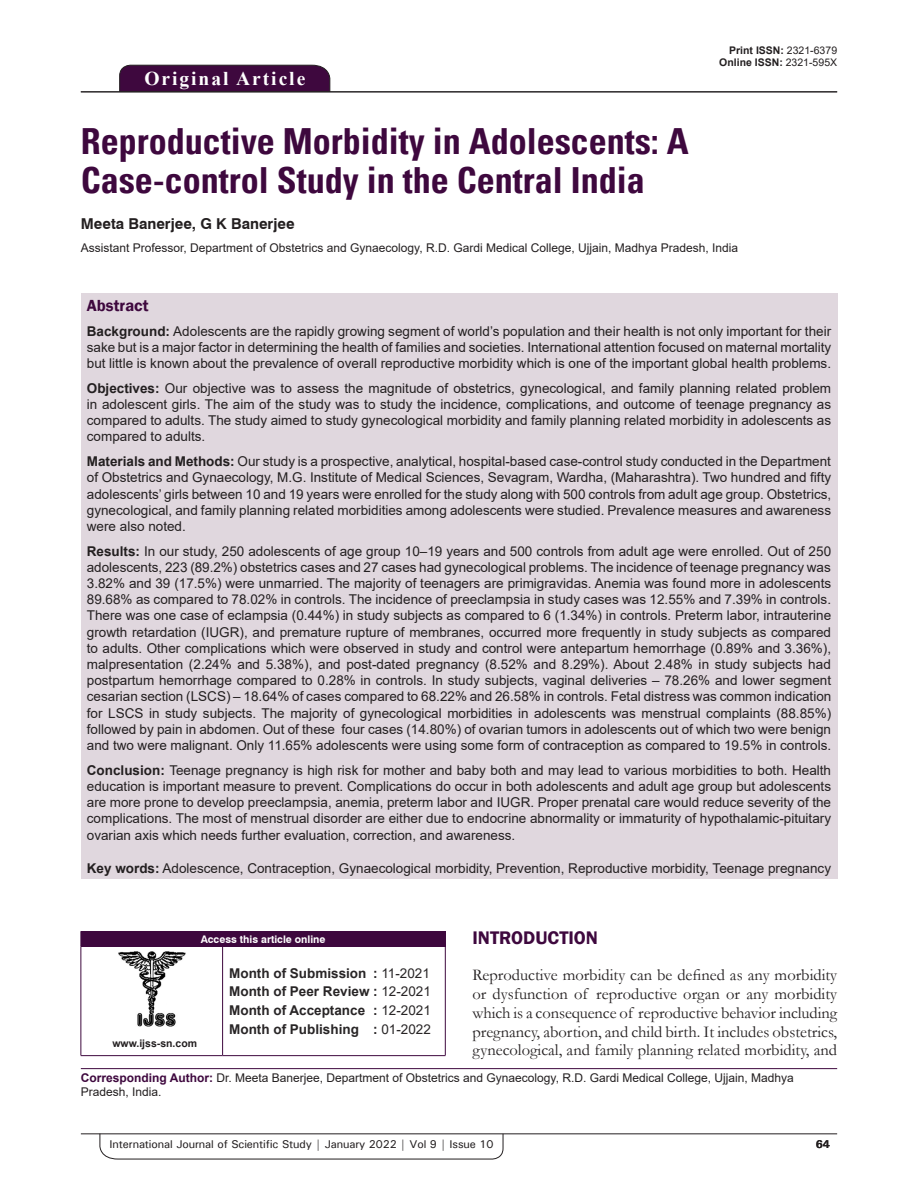
<style>
.page{position:relative;width:918px;height:1188px;background:#fff}
.page>*{position:absolute;margin:0;border:0;box-sizing:border-box;transform-origin:0 0}
.AT{font:700 condensed 36px/39px "Univers";color:#3e083e}
.AH{font:700 19.5px "Times New Roman";letter-spacing:.1em;color:#fff}
.t1{font:600 18.75px "Franklin Gothic";color:#3e083e}
.TX{font:16.5px/18.8px "Garamond";color:#231f20;text-align:justify}
.ABSH{font:600 16.5px "Franklin Gothic";color:#3e083e}
.AU{font:700 15px "Swiss 721 BT";color:#231f20}
.ABS{font:13.5px/16.2px "Arial";color:#231f20;text-align:justify}
.KWD{font:13.5px "Arial";color:#231f20}
.HIS{font:700 13.5px/18.8px "Arial";color:#282526;text-align:justify}
.ADD{font:12px/14.4px "Arial";color:#231f20}
.AFF{font:12px "Arial";color:#231f20}
.t2{font:500 11.25px "Univers";letter-spacing:-.01em;color:#231f20}
.t3{font:700 11.25px "Univers";color:#231f20}
.DOI{font:700 10.5px "Arial";color:#231f20}
.AAO{font:700 10.5px "Swiss 721 BT";color:#fff}
.Web{font:700 10.5px "Arial";color:#231f20}
.s1{font-weight:400}
.s2{font-weight:700}
.s3{font-weight:700;color:#3e083e}
</style>
<div class="page">
<hr style="left:81px;top:1134px;width:756px;height:1px;background:#231f20">
<svg style="left:100px;top:1133px;width:403px;height:26px"></svg>
<div style="left:119px;top:65px;width:211px;height:26px;background:#3e083e"></div>
<hr style="left:81px;top:91px;width:756px;height:1px;background:#231f20">
<div style="left:81px;top:293px;width:756px;height:586px;background:#e0d7de"></div>
<div style="left:81px;top:931px;width:364px;height:15px;background:#3e083e"></div>
<svg style="left:445px;top:931px;width:1px;height:15px"></svg>
<hr style="left:81px;top:946px;width:142px;height:1px;background:#3e083e">
<hr style="left:81px;top:947px;width:1px;height:108px;background:#3e083e">
<hr style="left:223px;top:946px;width:223px;height:1px;background:#3e083e">
<hr style="left:222px;top:947px;width:1px;height:108px;background:#3e083e">
<hr style="left:445px;top:947px;width:1px;height:108px;background:#3e083e">
<hr style="left:223px;top:1055px;width:223px;height:1px;background:#3e083e">
<hr style="left:81px;top:1055px;width:142px;height:1px;background:#3e083e">
<img style="left:118px;top:951px;width:68px;height:76px">
<hr style="left:81px;top:1068px;width:756px;height:1px;background:#3e083e">
<p class="AH" style="left:144px;top:64px;width:162px">Original Article</p>
<p class="DOI" style="left:729px;top:42px;width:109px">Print ISSN: <span class="s1">2321-6379</span></p>
<p class="DOI" style="left:719px;top:55px;width:119px">Online ISSN: <span class="s1">2321-595X</span></p>
<p class="AT" style="left:81px;top:122px;width:609px">Reproductive Morbidity in Adolescents: A<br>Case-control Study in the Central India</p>
<p class="AU" style="left:81px;top:215px;width:215px">Meeta Banerjee, G K Banerjee</p>
<p class="AFF" style="left:81px;top:240px;width:659px">Assistant Professor, Department of Obstetrics and Gynaecology, R.D. Gardi Medical College, Ujjain, Madhya Pradesh, India</p>
<p class="ABSH" style="left:87px;top:295px;width:63px">Abstract</p>
<p class="ABS" style="left:87px;top:323px;width:746px"><span class="s2">Background:</span> Adolescents are the rapidly growing segment of world’s population and their health is not only important for their sake but is a major factor in determining the health of families and societies. International attention focused on maternal mortality but little is known about the prevalence of overall reproductive morbidity which is one of the important global health problems.</p>
<p class="ABS" style="left:87px;top:380px;width:746px"><span class="s2">Objectives:</span> Our objective was to assess the magnitude of obstetrics, gynecological, and family planning related problem in adolescent girls. The aim of the study was to study the incidence, complications, and outcome of teenage pregnancy as compared to adults. The study aimed to study gynecological morbidity and family planning related morbidity in adolescents as compared to adults.</p>
<p class="ABS" style="left:87px;top:453px;width:746px"><span class="s2">Materials and Methods:</span> Our study is a prospective, analytical, hospital-based case-control study conducted in the Department of Obstetrics and Gynaecology, M.G. Institute of Medical Sciences, Sevagram, Wardha, (Maharashtra). Two hundred and fifty adolescents’ girls between 10 and 19 years were enrolled for the study along with 500 controls from adult age group. Obstetrics, gynecological, and family planning related morbidities among adolescents were studied. Prevalence measures and awareness were also noted.</p>
<p class="ABS" style="left:87px;top:543px;width:746px"><span class="s2">Results:</span> In our study, 250 adolescents of age group 10–19 years and 500 controls from adult age were enrolled. Out of 250 adolescents, 223 (89.2%) obstetrics cases and 27 cases had gynecological problems. The incidence of teenage pregnancy was 3.82% and 39 (17.5%) were unmarried. The majority of teenagers are primigravidas. Anemia was found more in adolescents 89.68% as compared to 78.02% in controls. The incidence of preeclampsia in study cases was 12.55% and 7.39% in controls.<br>There was one case of eclampsia (0.44%) in study subjects as compared to 6 (1.34%) in controls. Preterm labor, intrauterine growth retardation (IUGR), and premature rupture of membranes, occurred more frequently in study subjects as compared to adults. Other complications which were observed in study and control were antepartum hemorrhage (0.89% and 3.36%), malpresentation (2.24% and 5.38%), and post-dated pregnancy (8.52% and 8.29%). About 2.48% in study subjects had postpartum hemorrhage compared to 0.28% in controls. In study subjects, vaginal deliveries – 78.26% and lower segment cesarian section (LSCS) – 18.64% of cases compared to 68.22% and 26.58% in controls. Fetal distress was common indication for LSCS in study subjects. The majority of gynecological morbidities in adolescents was menstrual complaints (88.85%) followed by pain in abdomen. Out of these four cases (14.80%) of ovarian tumors in adolescents out of which two were benign and two were malignant. Only 11.65% adolescents were using some form of contraception as compared to 19.5% in controls.</p>
<p class="ABS" style="left:87px;top:762px;width:746px"><span class="s2">Conclusion:</span> Teenage pregnancy is high risk for mother and baby both and may lead to various morbidities to both. Health education is important measure to prevent. Complications do occur in both adolescents and adult age group but adolescents are more prone to develop preeclampsia, anemia, preterm labor and IUGR. Proper prenatal care would reduce severity of the complications. The most of menstrual disorder are either due to endocrine abnormality or immaturity of hypothalamic-pituitary ovarian axis which needs further evaluation, correction, and awareness.</p>
<p class="KWD" style="left:87px;top:859px;width:746px"><span class="s2">Key words:</span> Adolescence, Contraception, Gynaecological morbidity, Prevention, Reproductive morbidity, Teenage pregnancy</p>
<h1 class="t1" style="left:473px;top:927px;width:127px">INTRODUCTION</h1>
<p class="TX" style="left:473px;top:965px;width:366px">Reproductive morbidity can be defined as any morbidity or dysfunction of reproductive organ or any morbidity which is a consequence of reproductive behavior including pregnancy, abortion, and child birth. It includes obstetrics, gynecological, and family planning related morbidity, and</p>
<p class="AAO" style="left:201px;top:933px;width:126px">Access this article online</p>
<p class="HIS" style="left:229px;top:964px;width:203px">Month of Submission : <span class="s1">11-2021<br></span>Month of Peer Review : <span class="s1">12-2021<br></span>Month of Acceptance : <span class="s1">12-2021<br></span>Month of Publishing : <span class="s1">01-2022</span></p>
<p class="ADD" style="left:81px;top:1070px;width:714px"><span class="s3">Corresponding Author:</span> Dr. Meeta Banerjee, Department of Obstetrics and Gynaecology, R.D. Gardi Medical College, Ujjain, Madhya<br>Pradesh, India.</p>
<p class="Web" style="left:112px;top:1036px;width:86px">www.ijss-sn.com</p>
<p class="t2" style="left:110px;top:1137px;width:385px">International Journal of Scientific Study | January 2022 | Vol 9 | Issue 10</p>
<p class="t3" style="left:816px;top:1137px;width:16px">64</p>
</div>
